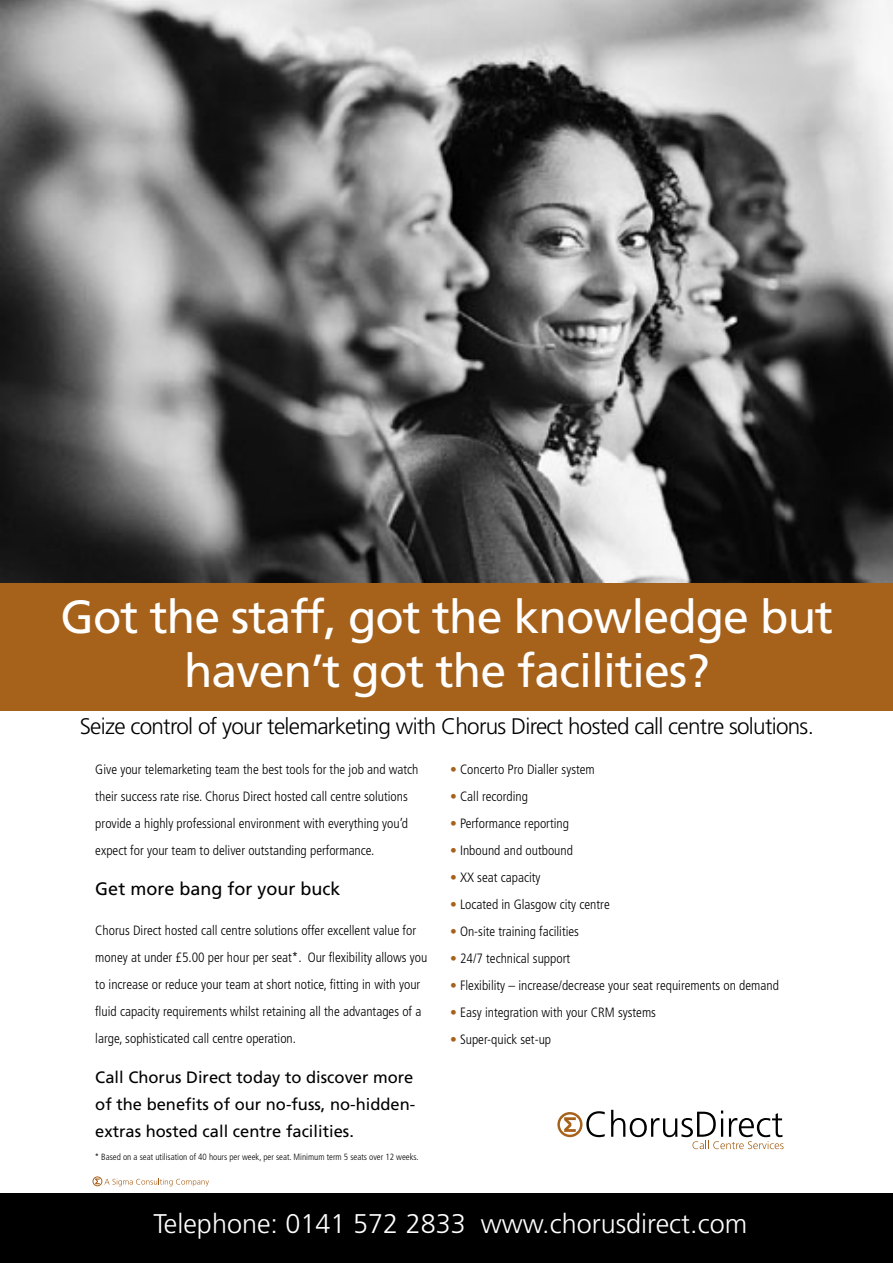
<style>
.page{position:relative;width:893px;height:1263px;background:#fff}
.page>*{position:absolute;margin:0;border:0;box-sizing:border-box;transform-origin:0 0}
.t1{font:46.5px/54px "Frutiger";letter-spacing:-.02em;color:#fff;text-align:center}
.t2{font:300 27px "Frutiger";color:#fff}
.t3{font:300 22.5px "Frutiger";letter-spacing:-.03em;color:#000}
.t4{font:18px "Frutiger";color:#000}
.t5{font:16.5px/27px "Frutiger";color:#000;text-align:justify}
.t6{font:300 condensed 13.5px/27px "Frutiger";color:#000}
.t7{font:300 condensed 9px "Frutiger";color:#000}
.s1{color:#a6611a}
</style>
<div class="page">
<div style="left:0;top:579px;width:893px;height:132px;background:#a6611a"></div>
<svg style="left:611px;top:1110px;width:173px;height:39px"></svg>
<svg style="left:557px;top:1111px;width:48px;height:26px"></svg>
<div style="left:0;top:1193px;width:893px;height:70px;background:#000"></div>
<svg style="left:92px;top:1176px;width:117px;height:10px"></svg>
<img style="left:0;top:0;width:893px;height:583px">
<p class="t1" style="left:60px;top:589px;width:774px">Got the staff, got the knowledge but haven’t got the facilities?</p>
<p class="t3" style="left:80px;top:713px;width:736px">Seize control of your telemarketing with Chorus Direct hosted call centre solutions.</p>
<p class="t6" style="left:95px;top:756px;width:325px">Give your telemarketing team the best tools for the job and watch their success rate rise. Chorus Direct hosted call centre solutions provide a highly professional environment with everything you’d expect for your team to deliver outstanding performance.</p>
<p class="t4" style="left:95px;top:878px;width:247px">Get more bang for your buck</p>
<p class="t6" style="left:95px;top:917px;width:334px">Chorus Direct hosted call centre solutions offer excellent value for money at under £5.00 per hour per seat*. Our flexibility allows you to increase or reduce your team at short notice, fitting in with your fluid capacity requirements whilst retaining all the advantages of a large, sophisticated call centre operation.</p>
<p class="t5" style="left:95px;top:1063px;width:321px">Call Chorus Direct today to discover more of the benefits of our no-fuss, no-hidden&shy;extras hosted call centre facilities.</p>
<p class="t7" style="left:95px;top:1151px;width:325px">* Based on a seat utilisation of 40 hours per week, per seat. Minimum term 5 seats over 12 weeks.</p>
<p class="t6" style="left:450px;top:756px;width:146px"><span class="s1">•</span> Concerto Pro Dialler system</p>
<p class="t6" style="left:450px;top:783px;width:80px"><span class="s1">•</span> Call recording</p>
<p class="t6" style="left:450px;top:810px;width:121px"><span class="s1">•</span> Performance reporting</p>
<p class="t6" style="left:450px;top:837px;width:125px"><span class="s1">•</span> Inbound and outbound</p>
<p class="t6" style="left:450px;top:864px;width:92px"><span class="s1">•</span> XX seat capacity</p>
<p class="t6" style="left:450px;top:891px;width:161px"><span class="s1">•</span> Located in Glasgow city centre</p>
<p class="t6" style="left:450px;top:918px;width:131px"><span class="s1">•</span> On-site training facilities</p>
<p class="t6" style="left:450px;top:945px;width:122px"><span class="s1">•</span> 24/7 technical support</p>
<p class="t6" style="left:450px;top:972px;width:330px"><span class="s1">•</span> Flexibility – increase/decrease your seat requirements on demand</p>
<p class="t6" style="left:450px;top:999px;width:207px"><span class="s1">•</span> Easy integration with your CRM systems</p>
<p class="t6" style="left:450px;top:1026px;width:103px"><span class="s1">•</span> Super-quick set-up</p>
<p class="t2" style="left:153px;top:1208px;width:595px">Telephone: 0141 572 2833 www.chorusdirect.com</p>
</div>
